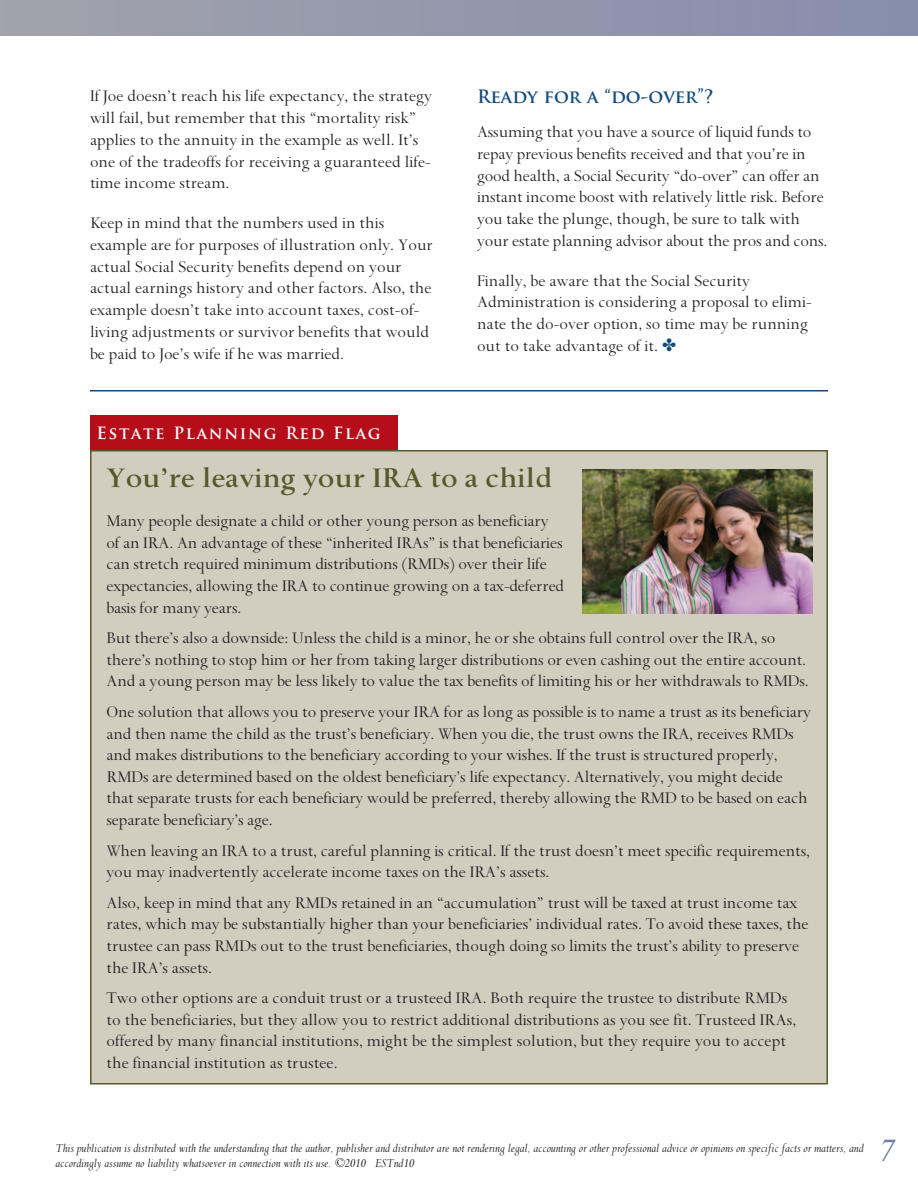
<style>
.page{position:relative;width:918px;height:1188px;background:#fff}
.page>*{position:absolute;margin:0;border:0;box-sizing:border-box;transform-origin:0 0}
.t1{font:600 31.5px "Spectrum MT Std";color:#58582a}
.t2{font:italic 31.5px "Times New Roman MT Std";color:#717da2}
.t3{font:18px/21.6px "Spectrum MT Std";letter-spacing:-.005em;color:#231f20}
.t4{font:700 18px "Trajan Pro";color:#144a7c}
.t5{font:700 16.5px "Trajan Pro";letter-spacing:.1em;color:#fff}
.t6{font:italic 13.5px/15px "Spectrum MT Std";color:#231f20}
</style>
<div class="page">
<div style="left:0;top:0;width:918px;height:36px;background:linear-gradient(to right,#a2a2ab,#868dad)"></div>
<hr style="left:90px;top:390px;width:738px;height:2px;background:#144a7c">
<div style="left:90px;top:416px;width:307px;height:34px;background:#b50e1a"></div>
<div style="left:91px;top:451px;width:736px;height:633px;background:#d1cdbf"></div>
<img style="left:582px;top:470px;width:231px;height:143px">
<p class="t3" style="left:90px;top:86px;width:343px">If Joe doesn’t reach his life expectancy, the strategy will fail, but remember that this “mortality risk” applies to the annuity in the example as well. It’s one of the tradeoffs for receiving a guaranteed life&shy;time income stream.</p>
<p class="t3" style="left:90px;top:212px;width:345px">Keep in mind that the numbers used in this example are for purposes of illustration only. Your actual Social Security benefits depend on your actual earnings history and other factors. Also, the example doesn’t take into account taxes, cost-of&shy;living adjustments or survivor benefits that would be paid to Joe’s wife if he was married.</p>
<p class="t4" style="left:477px;top:86px;width:238px">Ready for a “do-over”?</p>
<p class="t3" style="left:477px;top:121px;width:352px">Assuming that you have a source of liquid funds to repay previous benefits received and that you’re in good health, a Social Security “do-over” can offer an instant income boost with relatively little risk. Before you take the plunge, though, be sure to talk with your estate planning advisor about the pros and cons.</p>
<p class="t3" style="left:477px;top:270px;width:336px">Finally, be aware that the Social Security Administration is considering a proposal to elimi&shy;nate the do-over option, so time may be running out to take advantage of it.</p>
<p class="t5" style="left:96px;top:423px;width:286px">Estate Planning Red Flag</p>
<h1 class="t1" style="left:106px;top:461px;width:447px">You’re leaving your IRA to a child</h1>
<p class="t3" style="left:106px;top:510px;width:459px">Many people designate a child or other young person as beneficiary of an IRA. An advantage of these “inherited IRAs” is that beneficiaries can stretch required minimum distributions (RMDs) over their life expectancies, allowing the IRA to continue growing on a tax-deferred basis for many years.</p>
<p class="t3" style="left:106px;top:627px;width:704px">But there’s also a downside: Unless the child is a minor, he or she obtains full control over the IRA, so there’s nothing to stop him or her from taking larger distributions or even cashing out the entire account.<br>And a young person may be less likely to value the tax benefits of limiting his or her withdrawals to RMDs.</p>
<p class="t3" style="left:106px;top:701px;width:706px">One solution that allows you to preserve your IRA for as long as possible is to name a trust as its beneficiary and then name the child as the trust’s beneficiary. When you die, the trust owns the IRA, receives RMDs and makes distributions to the beneficiary according to your wishes. If the trust is structured properly, RMDs are determined based on the oldest beneficiary’s life expectancy. Alternatively, you might decide that separate trusts for each beneficiary would be preferred, thereby allowing the RMD to be based on each separate beneficiary’s age.</p>
<p class="t3" style="left:106px;top:840px;width:705px">When leaving an IRA to a trust, careful planning is critical. If the trust doesn’t meet specific requirements, you may inadvertently accelerate income taxes on the IRA’s assets.</p>
<p class="t3" style="left:106px;top:892px;width:704px">Also, keep in mind that any RMDs retained in an “accumulation” trust will be taxed at trust income tax rates, which may be substantially higher than your beneficiaries’ individual rates. To avoid these taxes, the trustee can pass RMDs out to the trust beneficiaries, though doing so limits the trust’s ability to preserve the IRA’s assets.</p>
<p class="t3" style="left:106px;top:987px;width:691px">Two other options are a conduit trust or a trusteed IRA. Both require the trustee to distribute RMDs to the beneficiaries, but they allow you to restrict additional distributions as you see fit. Trusteed IRAs, offered by many financial institutions, might be the simplest solution, but they require you to accept the financial institution as trustee.</p>
<p class="t6" style="left:56px;top:1140px;width:810px">This publication is distributed with the understanding that the author, publisher and distributor are not rendering legal, accounting or other professional advice or opinions on specific facts or matters, and accordingly assume no liability whatsoever in connection with its use. ©2010 ESTnd10</p>
<h1 class="t2" style="left:879px;top:1133px;width:17px">7</h1>
</div>
